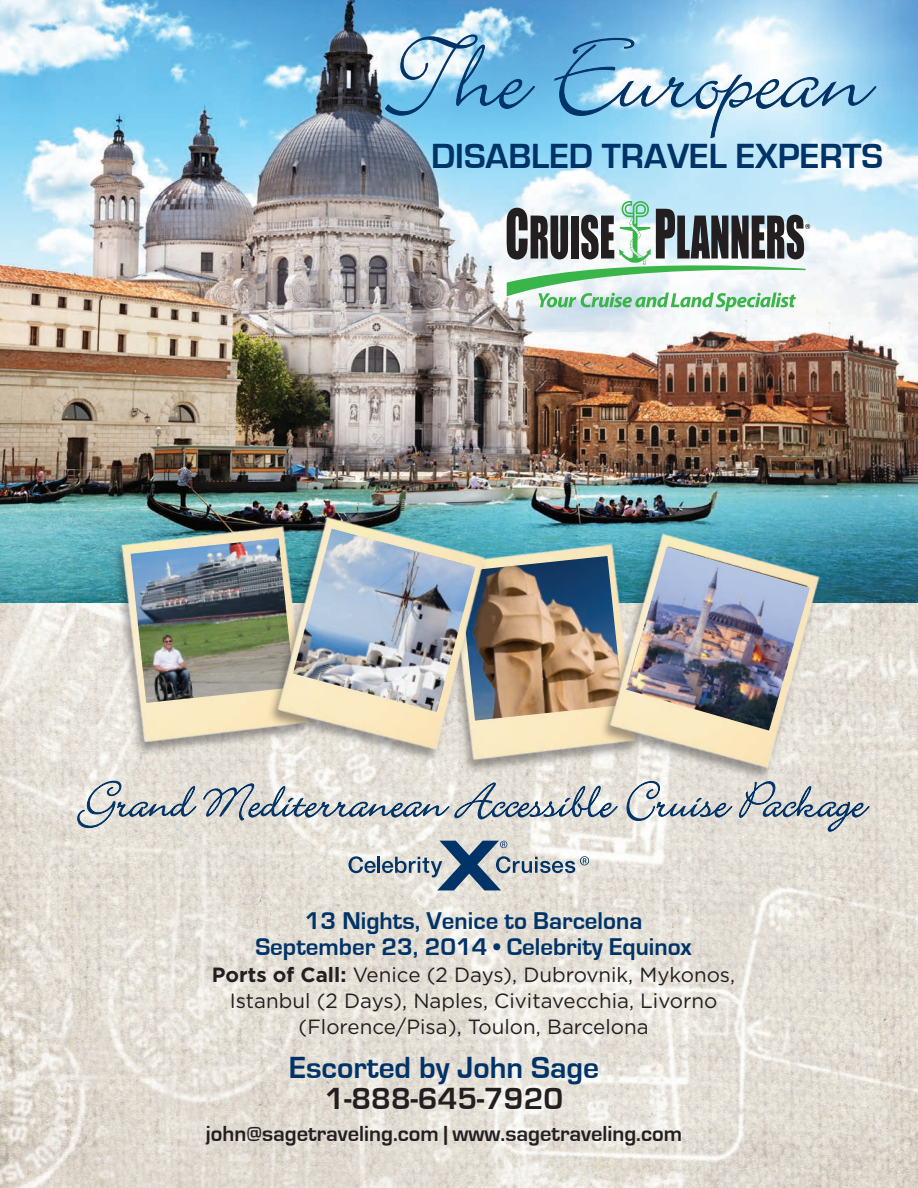
<style>
.page{position:relative;width:918px;height:1188px;background:#fff}
.page>*{position:absolute;margin:0;border:0;box-sizing:border-box;transform-origin:0 0}
.t1{font:115.5px "Bickley Script";color:#003367}
.t2{font:55.5px "Bickley Script";color:#003367}
.t3{font:700 36px "Eurostile";color:#003367}
.t4{font:700 31.5px "Eurostile";color:#003367}
.t5{font:700 31.5px "Eurostile";color:#231f20}
.t6{font:700 25.05px "Eurostile";color:#003367}
.t7{font:700 22.5px "Eurostile";color:#231f20}
.t8{font:20.55px/26.4px "Gotham";color:#231f20;text-align:center}
.s1{font-weight:700}
</style>
<div class="page">
<img style="left:0;top:603px;width:918px;height:585px">
<img style="left:0;top:0;width:918px;height:603px">
<svg style="left:385px;top:34px;width:150px;height:82px;background:#87c0e1"></svg>
<svg style="left:554px;top:38px;width:323px;height:101px;background:#aad5ec"></svg>
<img style="left:83px;top:490px;width:141px;height:276px">
<img style="left:131px;top:538px;width:93px;height:165px">
<img style="left:543px;top:508px;width:14px;height:274px">
<img style="left:543px;top:556px;width:14px;height:165px">
<img style="left:557px;top:482px;width:321px;height:328px">
<img style="left:626px;top:547px;width:184px;height:184px">
<img style="left:224px;top:465px;width:319px;height:317px">
<img style="left:293px;top:529px;width:182px;height:183px">
<svg style="left:507px;top:201px;width:303px;height:110px"></svg>
<svg style="left:349px;top:841px;width:240px;height:49px;background:#b4bcc1"></svg>
<svg style="left:77px;top:780px;width:120px;height:48px;background:#c7cac8"></svg>
<svg style="left:203px;top:782px;width:415px;height:39px;background:#c3c7c8"></svg>
<svg style="left:626px;top:781px;width:107px;height:40px;background:#c7cacb"></svg>
<svg style="left:739px;top:781px;width:131px;height:51px;background:#c1c4c4"></svg>
<p class="t1" style="left:389px;top:20px;width:481px">The European</p>
<p class="t3" style="left:431px;top:137px;width:454px">DISABLED TRAVEL EXPERTS</p>
<p class="t2" style="left:83px;top:774px;width:784px">Grand Mediterranean Accessible Cruise Package</p>
<p class="t6" style="left:305px;top:907px;width:339px">13 Nights, Venice to Barcelona</p>
<p class="t6" style="left:255px;top:933px;width:438px">September 23, 2014 • Celebrity Equinox</p>
<p class="t8" style="left:212px;top:961px;width:525px"><span class="s1">Ports of Call:</span> Venice (2 Days), Dubrovnik, Mykonos,<br>Istanbul (2 Days), Naples, Civitavecchia, Livorno (Florence/Pisa), Toulon, Barcelona</p>
<p class="t4" style="left:289px;top:1050px;width:312px">Escorted by John Sage</p>
<p class="t5" style="left:325px;top:1082px;width:240px">1-888-645-7920</p>
<p class="t7" style="left:206px;top:1121px;width:478px">john@sagetraveling.com | www.sagetraveling.com</p>
</div>
